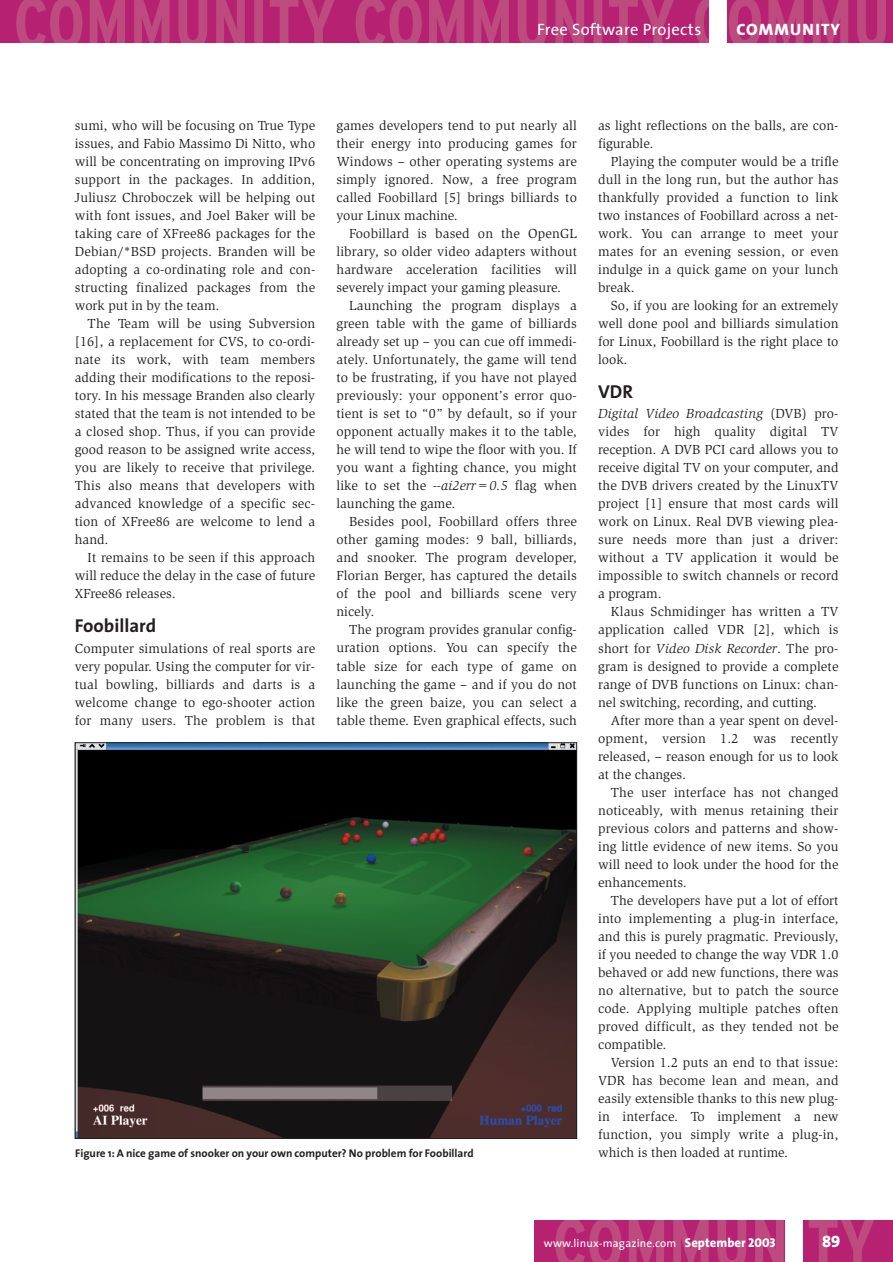
<style>
.page{position:relative;width:893px;height:1262px;background:#fff}
.page>*{position:absolute;margin:0;border:0;box-sizing:border-box;transform-origin:0 0}
.t1{font:700 18.75px "The Sans";color:#231f20}
.t2{font:16.5px "The Sans";letter-spacing:.02em;color:#fff}
.t3{font:16.5px "The Sans Extra Bold Caps";letter-spacing:.07em;color:#fff}
.t4{font:16.5px "The Sans Extra Bold Expert";color:#fff}
.t5{font:13.5px/18px "Slimbach";letter-spacing:.005em;color:#231f20;text-align:justify}
.t6{font:700 11.25px "The Sans";color:#231f20}
.t7{font:11.25px "The Sans";letter-spacing:.02em;color:#fff}
.s1{font-style:italic}
.s2{font-weight:800;font-size:12.75px}
.s3{font-family:"The Sans Extra Bold Caps";font-size:12.75px}
</style>
<div class="page">
<div style="left:534px;top:1220px;width:358px;height:41px;background:#b62270"></div>
<img style="left:555px;top:1220px;width:319px;height:41px">
<div style="left:785px;top:1220px;width:17px;height:41px;background:#fff"></div>
<img style="left:0;top:0;width:892px;height:43px">
<div style="left:709px;top:0;width:17px;height:43px;background:#fff"></div>
<img style="left:77px;top:744px;width:498px;height:392px">
<p class="t2" style="left:537px;top:23px;width:166px">Free Software Projects</p>
<p class="t3" style="left:736px;top:20px;width:105px">COMMUNITY</p>
<p class="t5" style="left:75px;top:118px;width:242px">sumi, who will be focusing on True Type issues, and Fabio Massimo Di Nitto, who will be concentrating on improving IPv6 support in the packages. In addition, Juliusz Chroboczek will be helping out with font issues, and Joel Baker will be taking care of XFree86 packages for the Debian/*BSD projects. Branden will be adopting a co-ordinating role and con&shy;structing finalized packages from the work put in by the team.</p>
<p class="t5" style="left:75px;top:316px;width:242px;text-indent:13px">The Team will be using Subversion [16], a replacement for CVS, to co-ordi&shy;nate its work, with team members adding their modifications to the reposi&shy;tory. In his message Branden also clearly stated that the team is not intended to be a closed shop. Thus, if you can provide good reason to be assigned write access, you are likely to receive that privilege.<br>This also means that developers with advanced knowledge of a specific sec&shy;tion of XFree86 are welcome to lend a hand.</p>
<p class="t5" style="left:75px;top:550px;width:242px;text-indent:13px">It remains to be seen if this approach will reduce the delay in the case of future XFree86 releases.</p>
<h1 class="t1" style="left:75px;top:619px;width:83px">Foobillard</h1>
<p class="t5" style="left:75px;top:640px;width:242px">Computer simulations of real sports are very popular. Using the computer for vir&shy;tual bowling, billiards and darts is a welcome change to ego-shooter action for many users. The problem is that</p>
<p class="t5" style="left:336px;top:118px;width:242px">games developers tend to put nearly all their energy into producing games for Windows – other operating systems are simply ignored. Now, a free program called Foobillard [5] brings billiards to your Linux machine.</p>
<p class="t5" style="left:336px;top:226px;width:242px;text-indent:13px">Foobillard is based on the OpenGL library, so older video adapters without hardware acceleration facilities will severely impact your gaming pleasure.</p>
<p class="t5" style="left:336px;top:298px;width:242px;text-indent:13px">Launching the program displays a green table with the game of billiards already set up – you can cue off immedi&shy;ately. Unfortunately, the game will tend to be frustrating, if you have not played previously: your opponent’s error quo&shy;tient is set to “0” by default, so if your opponent actually makes it to the table, he will tend to wipe the floor with you. If you want a fighting chance, you might like to set the <span class="s1">--ai2err=0.5</span> flag when launching the game.</p>
<p class="t5" style="left:336px;top:514px;width:242px;text-indent:13px">Besides pool, Foobillard offers three other gaming modes: 9 ball, billiards, and snooker. The program developer, Florian Berger, has captured the details of the pool and billiards scene very nicely.</p>
<p class="t5" style="left:336px;top:622px;width:242px;text-indent:13px">The program provides granular config&shy;uration options. You can specify the table size for each type of game on launching the game – and if you do not like the green baize, you can select a table theme. Even graphical effects, such</p>
<p class="t6" style="left:75px;top:1148px;width:400px">Figure 1: A nice game of snooker on your own computer? No problem for Foobillard</p>
<p class="t5" style="left:598px;top:118px;width:242px">as light reflections on the balls, are con&shy;figurable.</p>
<p class="t5" style="left:598px;top:154px;width:242px;text-indent:13px">Playing the computer would be a trifle dull in the long run, but the author has thankfully provided a function to link two instances of Foobillard across a net&shy;work. You can arrange to meet your mates for an evening session, or even indulge in a quick game on your lunch break.</p>
<p class="t5" style="left:598px;top:298px;width:242px;text-indent:13px">So, if you are looking for an extremely well done pool and billiards simulation for Linux, Foobillard is the right place to look.</p>
<h1 class="t1" style="left:598px;top:385px;width:36px">VDR</h1>
<p class="t5" style="left:598px;top:406px;width:242px"><span class="s1">Digital Video Broadcasting</span> (DVB) pro&shy;vides for high quality digital TV reception. A DVB PCI card allows you to receive digital TV on your computer, and the DVB drivers created by the LinuxTV project [1] ensure that most cards will work on Linux. Real DVB viewing plea&shy;sure needs more than just a driver: without a TV application it would be impossible to switch channels or record a program.</p>
<p class="t5" style="left:598px;top:604px;width:242px;text-indent:13px">Klaus Schmidinger has written a TV application called VDR [2], which is short for <span class="s1">Video Disk Recorder</span>. The pro&shy;gram is designed to provide a complete range of DVB functions on Linux: chan&shy;nel switching, recording, and cutting.</p>
<p class="t5" style="left:598px;top:712px;width:242px;text-indent:13px">After more than a year spent on devel&shy;opment, version 1.2 was recently released, – reason enough for us to look at the changes.</p>
<p class="t5" style="left:598px;top:784px;width:242px;text-indent:13px">The user interface has not changed noticeably, with menus retaining their previous colors and patterns and show&shy;ing little evidence of new items. So you will need to look under the hood for the enhancements.</p>
<p class="t5" style="left:598px;top:892px;width:242px;text-indent:13px">The developers have put a lot of effort into implementing a plug-in interface, and this is purely pragmatic. Previously, if you needed to change the way VDR 1.0 behaved or add new functions, there was no alternative, but to patch the source code. Applying multiple patches often proved difficult, as they tended not be compatible.</p>
<p class="t5" style="left:598px;top:1054px;width:242px;text-indent:13px">Version 1.2 puts an end to that issue:<br>VDR has become lean and mean, and easily extensible thanks to this new plug&shy;in interface. To implement a new function, you simply write a plug-in, which is then loaded at runtime.</p>
<p class="t7" style="left:543px;top:1238px;width:233px">www.linux-magazine.com <span class="s2">September</span> <span class="s3">2003</span></p>
<p class="t4" style="left:822px;top:1231px;width:20px">89</p>
</div>
